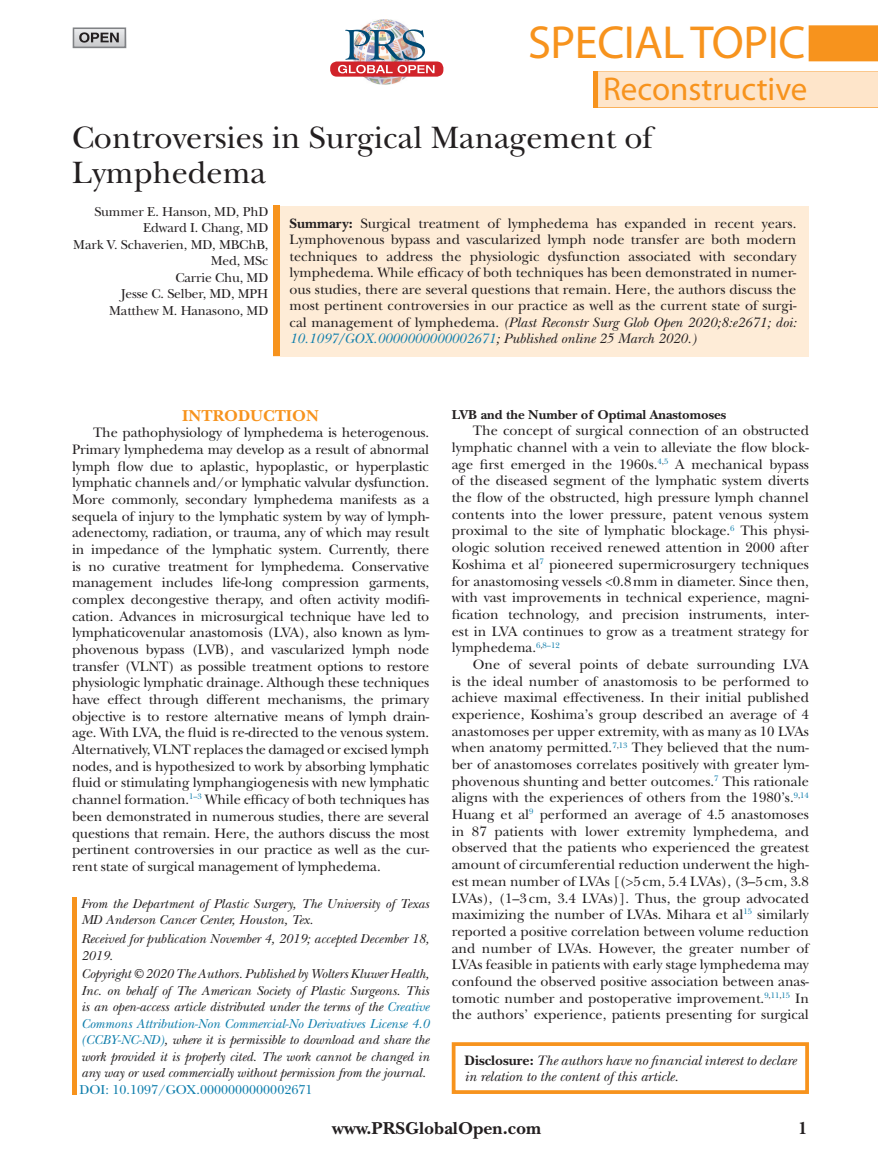
<style>
.page{position:relative;width:878px;height:1175px;background:#fff}
.page>*{position:absolute;margin:0;border:0;box-sizing:border-box;transform-origin:0 0}
.t1{font:46.5px "Myriad Pro";letter-spacing:-.01em;color:#f7931d}
.t2{font:33px "Myriad Pro";color:#f7931d}
.t3{font:32.25px/34.5px "New Baskerville Std";color:#231f20}
.t4{font:700 18px "New Baskerville Std";color:#231f20}
.t5{font:700 16.5px "New Baskerville Std";color:#f7931d}
.t6{font:14.25px/16.6px "New Baskerville Std";color:#231f20;text-align:justify}
.t7{font:italic 14.25px/16.5px "New Baskerville Std";color:#231f20}
.t8{font:italic 13.5px/16.5px "New Baskerville Std";color:#231f20}
.t9{font:13.5px/16.5px "New Baskerville Std";letter-spacing:-.01em;color:#231f20;text-align:right}
.t10{font:700 13.5px "New Baskerville Std";color:#231f20}
.t11{font:13.5px "New Baskerville Std";color:#0f7eac}
.s1{font-weight:700}
.s2{font-style:italic}
.s3{font-style:italic;color:#0f7eac}
.s4{color:#0f7eac}
.s5{font-weight:700;font-style:normal}
</style>
<div class="page">
<img style="left:72px;top:27px;width:55px;height:22px">
<div style="left:73px;top:28px;width:53px;height:20px;border:2px solid #808285"></div>
<svg style="left:79px;top:32px;width:40px;height:11px"></svg>
<img style="left:361px;top:20px;width:48px;height:64px">
<div style="left:330px;top:61px;width:113px;height:16px;background:#d1232a;border-radius:7px"></div>
<img style="left:338px;top:29px;width:96px;height:44px">
<div style="left:452px;top:1042px;width:356px;height:52px;border:4px solid #f7931d"></div>
<hr style="left:72px;top:897px;width:4px;height:33px;background:#f7931d">
<hr style="left:72px;top:930px;width:4px;height:35px;background:#f7931d">
<hr style="left:72px;top:965px;width:4px;height:118px;background:#f7931d">
<hr style="left:72px;top:1081px;width:4px;height:13px;background:#f7931d">
<div style="left:274px;top:126px;width:534px;height:230px;background:#feecd7"></div>
<div style="left:274px;top:194px;width:534px;height:11px;background:#fff"></div>
<div style="left:274px;top:205px;width:6px;height:151px;background:#f7931d"></div>
<div style="left:72px;top:126px;width:736px;height:71px;background:#fff"></div>
<div style="left:598px;top:71px;width:280px;height:36px;background:#fee5ca"></div>
<div style="left:808px;top:25px;width:70px;height:36px;background:#f7931d"></div>
<h1 class="t1" style="left:528px;top:14px;width:279px">SPECIAL TOPIC</h1>
<h2 class="t2" style="left:603px;top:68px;width:206px">Reconstructive</h2>
<h3 class="t3" style="left:72px;top:121px;width:582px">Controversies in Surgical Management of<br>Lymphedema</h3>
<p class="t9" style="left:73px;top:203px;width:196px">Summer E. Hanson, MD, PhD<br>Edward I. Chang, MD<br>Mark V. Schaverien, MD, MBChB,<br>Med, MSc<br>Carrie Chu, MD<br>Jesse C. Selber, MD, MPH<br>Matthew M. Hanasono, MD</p>
<p class="t6" style="left:289px;top:215px;width:508px"><span class="s1">Summary:</span> Surgical treatment of lymphedema has expanded in recent years.<br>Lymphovenous bypass and vascularized lymph node transfer are both modern techniques to address the physiologic dysfunction associated with secondary lymphedema. While efficacy of both techniques has been demonstrated in numer&shy;ous studies, there are several questions that remain. Here, the authors discuss the most pertinent controversies in our practice as well as the current state of surgi&shy;cal management of lymphedema. <span class="s2">(Plast Reconstr Surg Glob Open 2020;8:e2671; doi:<br></span><span class="s3">10.1097/GOX.0000000000002671</span><span class="s2">; Published online 25 March 2020.)</span></p>
<p class="t5" style="left:182px;top:406px;width:138px">INTRODUCTION</p>
<p class="t6" style="left:72px;top:424px;width:359px;text-indent:21px">The pathophysiology of lymphedema is heterogenous.<br>Primary lymphedema may develop as a result of abnormal lymph flow due to aplastic, hypoplastic, or hyperplastic lymphatic channels and/or lymphatic valvular dysfunction.<br>More commonly, secondary lymphedema manifests as a sequela of injury to the lymphatic system by way of lymph&shy;adenectomy, radiation, or trauma, any of which may result in impedance of the lymphatic system. Currently, there is no curative treatment for lymphedema. Conservative management includes life-long compression garments, complex decongestive therapy, and often activity modifi&shy;cation. Advances in microsurgical technique have led to lymphaticovenular anastomosis (LVA), also known as lym&shy;phovenous bypass (LVB), and vascularized lymph node transfer (VLNT) as possible treatment options to restore physiologic lymphatic drainage. Although these techniques have effect through different mechanisms, the primary objective is to restore alternative means of lymph drain&shy;age. With LVA, the fluid is re-directed to the venous system.<br>Alternatively, VLNT replaces the damaged or excised lymph nodes, and is hypothesized to work by absorbing lymphatic fluid or stimulating lymphangiogenesis with new lymphatic channel formation.<sup>1–3</sup> While efficacy of both techniques has been demonstrated in numerous studies, there are several questions that remain. Here, the authors discuss the most pertinent controversies in our practice as well as the cur&shy;rent state of surgical management of lymphedema.</p>
<p class="t8" style="left:81px;top:895px;width:350px">From the Department of Plastic Surgery, The University of Texas<br>MD Anderson Cancer Center, Houston, Tex.</p>
<p class="t8" style="left:81px;top:930px;width:349px">Received for publication November 4, 2019; accepted December 18,<br>2019.</p>
<p class="t8" style="left:81px;top:965px;width:350px;text-align:justify">Copyright © 2020 The Authors. Published by Wolters Kluwer Health, Inc. on behalf of The American Society of Plastic Surgeons. This is an open-access article distributed under the terms of the <span class="s4">Creative Commons Attribution-Non Commercial-No Derivatives License 4.0 (CCBY-NC-ND)</span>, where it is permissible to download and share the work provided it is properly cited. The work cannot be changed in any way or used commercially without permission from the journal.</p>
<p class="t11" style="left:80px;top:1081px;width:234px">DOI: 10.1097/GOX.0000000000002671</p>
<p class="t10" style="left:452px;top:406px;width:276px">LVB and the Number of Optimal Anastomoses</p>
<p class="t6" style="left:451px;top:422px;width:359px;text-indent:21px">The concept of surgical connection of an obstructed lymphatic channel with a vein to alleviate the flow block&shy;age first emerged in the 1960s.<sup>4</sup><sup>,</sup><sup>5</sup> A mechanical bypass of the diseased segment of the lymphatic system diverts the flow of the obstructed, high pressure lymph channel contents into the lower pressure, patent venous system proximal to the site of lymphatic blockage.<sup>6</sup> This physi&shy;ologic solution received renewed attention in 2000 after Koshima et al<sup>7</sup> pioneered supermicrosurgery techniques for anastomosing vessels &lt;0.8mm in diameter. Since then, with vast improvements in technical experience, magni&shy;fication technology, and precision instruments, inter&shy;est in LVA continues to grow as a treatment strategy for lymphedema.<sup>6</sup><sup>,</sup><sup>8–12</sup></p>
<p class="t6" style="left:451px;top:656px;width:359px;text-indent:21px">One of several points of debate surrounding LVA is the ideal number of anastomosis to be performed to achieve maximal effectiveness. In their initial published experience, Koshima’s group described an average of 4 anastomoses per upper extremity, with as many as 10 LVAs when anatomy permitted.<sup>7</sup><sup>,</sup><sup>13</sup> They believed that the num&shy;ber of anastomoses correlates positively with greater lym&shy;phovenous shunting and better outcomes.<sup>7</sup> This rationale aligns with the experiences of others from the 1980’s.<sup>9</sup><sup>,</sup><sup>14<br></sup>Huang et al<sup>9</sup> performed an average of 4.5 anastomoses in 87 patients with lower extremity lymphedema, and observed that the patients who experienced the greatest amount of circumferential reduction underwent the high&shy;est mean number of LVAs [(&gt;5cm, 5.4 LVAs), (3–5cm, 3.8<br>LVAs), (1–3cm, 3.4 LVAs)]. Thus, the group advocated maximizing the number of LVAs. Mihara et al<sup>15</sup> similarly reported a positive correlation between volume reduction and number of LVAs. However, the greater number of LVAs feasible in patients with early stage lymphedema may confound the observed positive association between anas&shy;tomotic number and postoperative improvement.<sup>9</sup><sup>,</sup><sup>11</sup><sup>,</sup><sup>15</sup> In the authors’ experience, patients presenting for surgical</p>
<p class="t7" style="left:464px;top:1051px;width:333px"><span class="s5">Disclosure:</span> The authors have no financial interest to declare in relation to the content of this article.</p>
<p class="t4" style="left:332px;top:1118px;width:210px">www.PRSGlobalOpen.com</p>
<p class="t4" style="left:798px;top:1118px;width:11px">1</p>
</div>
